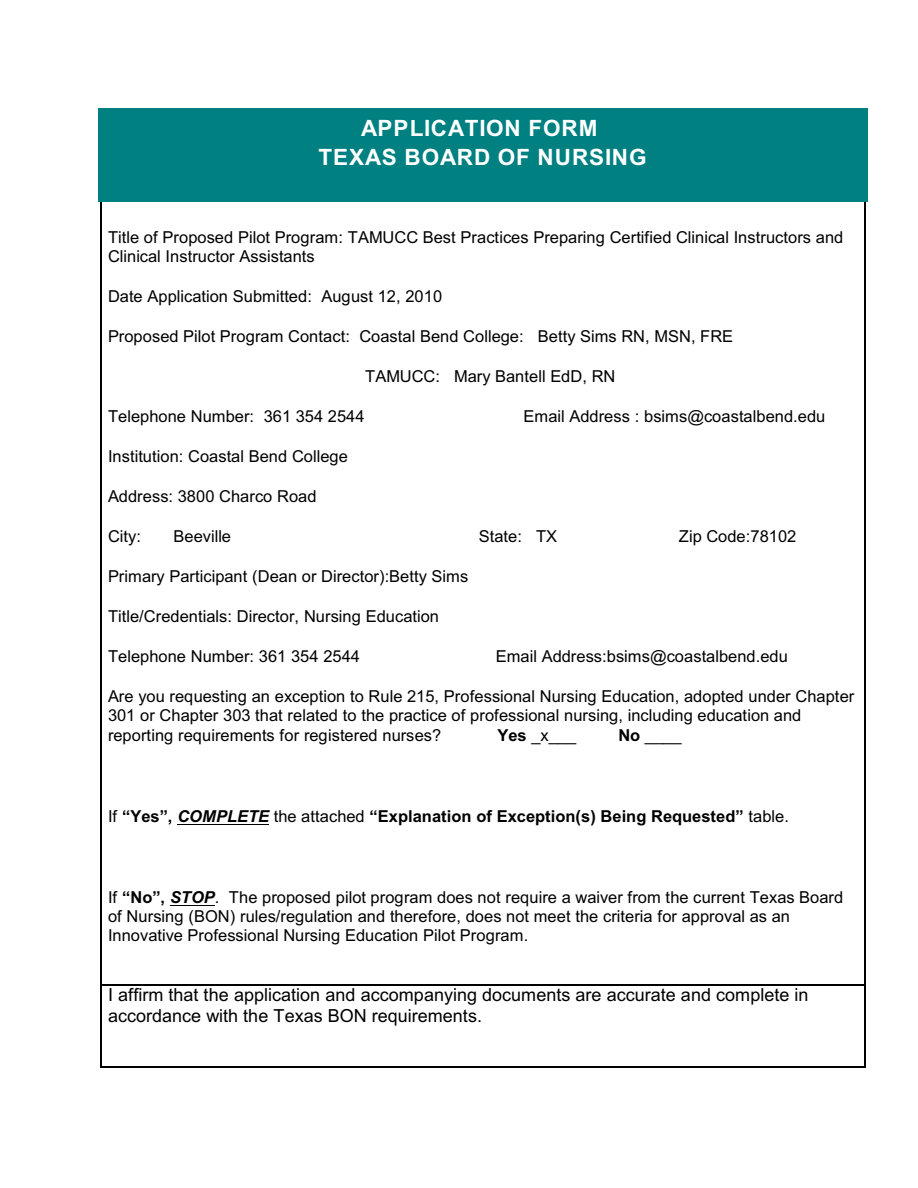
<style>
.page{position:relative;width:918px;height:1188px;background:#fff}
.page>*{position:absolute;margin:0;border:0;box-sizing:border-box;transform-origin:0 0}
.t1{font:700 22.5px/28.2px "Arial";letter-spacing:.04em;color:#fff;text-align:center}
.t2{font:18px/20.7px "Arial";color:#000}
.t3{font:16.5px/19.4px "Arial";color:#000}
.t4{font:700 16.5px "Arial";color:#000}
.s1{font-weight:700}
.s2{font-weight:400}
.s3{font-style:italic}
.s4{font-weight:700;font-style:italic}
</style>
<div class="page">
<hr style="left:100px;top:187px;width:1px;height:798px;background:#000">
<hr style="left:864px;top:187px;width:1px;height:798px;background:#000">
<hr style="left:100px;top:985px;width:1px;height:83px;background:#000">
<hr style="left:864px;top:985px;width:1px;height:83px;background:#000">
<hr style="left:100px;top:1066px;width:765px;height:2px;background:#000">
<hr style="left:101px;top:985px;width:763px;height:1px;background:#000">
<hr style="left:177px;top:824px;width:92px;height:1px;background:#000">
<hr style="left:170px;top:905px;width:45px;height:1px;background:#000">
<div style="left:99px;top:108px;width:769px;height:93px;background:#008080"></div>
<h1 class="t1" style="left:319px;top:116px;width:330px">APPLICATION FORM<br>TEXAS BOARD OF NURSING</h1>
<p class="t3" style="left:108px;top:229px;width:737px">Title of Proposed Pilot Program: TAMUCC Best Practices Preparing Certified Clinical Instructors and<br>Clinical Instructor Assistants</p>
<p class="t3" style="left:108px;top:288px;width:336px">Date Application Submitted: August 12, 2010</p>
<p class="t3" style="left:108px;top:328px;width:627px">Proposed Pilot Program Contact: Coastal Bend College: Betty Sims RN, MSN, FRE</p>
<p class="t3" style="left:365px;top:368px;width:252px">TAMUCC: Mary Bantell EdD, RN</p>
<p class="t3" style="left:108px;top:408px;width:258px">Telephone Number: 361 354 2544</p>
<p class="t3" style="left:524px;top:408px;width:303px">Email Address : bsims@coastalbend.edu</p>
<p class="t3" style="left:108px;top:448px;width:241px">Institution: Coastal Bend College</p>
<p class="t3" style="left:108px;top:488px;width:210px">Address: 3800 Charco Road</p>
<p class="t3" style="left:108px;top:528px;width:34px">City:</p>
<p class="t3" style="left:174px;top:528px;width:59px">Beeville</p>
<p class="t3" style="left:479px;top:528px;width:80px">State: TX</p>
<p class="t3" style="left:679px;top:528px;width:119px">Zip Code:78102</p>
<p class="t3" style="left:108px;top:568px;width:362px">Primary Participant (Dean or Director):Betty Sims</p>
<p class="t3" style="left:108px;top:608px;width:333px">Title/Credentials: Director, Nursing Education</p>
<p class="t3" style="left:108px;top:648px;width:254px">Telephone Number: 361 354 2544</p>
<p class="t3" style="left:496px;top:648px;width:294px">Email Address:bsims@coastalbend.edu</p>
<p class="t3" style="left:108px;top:688px;width:748px">Are you requesting an exception to Rule 215, Professional Nursing Education, adopted under Chapter<br>301 or Chapter 303 that related to the practice of professional nursing, including education and reporting requirements for registered nurses?</p>
<p class="t3" style="left:497px;top:727px;width:80px"><span class="s1">Yes</span> _x___</p>
<p class="t3" style="left:618px;top:727px;width:65px"><span class="s1">No</span> ____</p>
<p class="t4" style="left:108px;top:810px;width:682px"><span class="s2">If</span> “Yes”, <span class="s3">COMPLETE</span> <span class="s2">the attached</span> “Explanation of Exception(s) Being Requested” <span class="s2">table.</span></p>
<p class="t3" style="left:108px;top:889px;width:737px">If <span class="s1">“No”,</span> <span class="s4">STOP</span>. The proposed pilot program does not require a waiver from the current Texas Board of Nursing (BON) rules/regulation and therefore, does not meet the criteria for approval as an<br>Innovative Professional Nursing Education Pilot Program.</p>
<p class="t2" style="left:108px;top:986px;width:702px">I affirm that the application and accompanying documents are accurate and complete in accordance with the Texas BON requirements.</p>
</div>
